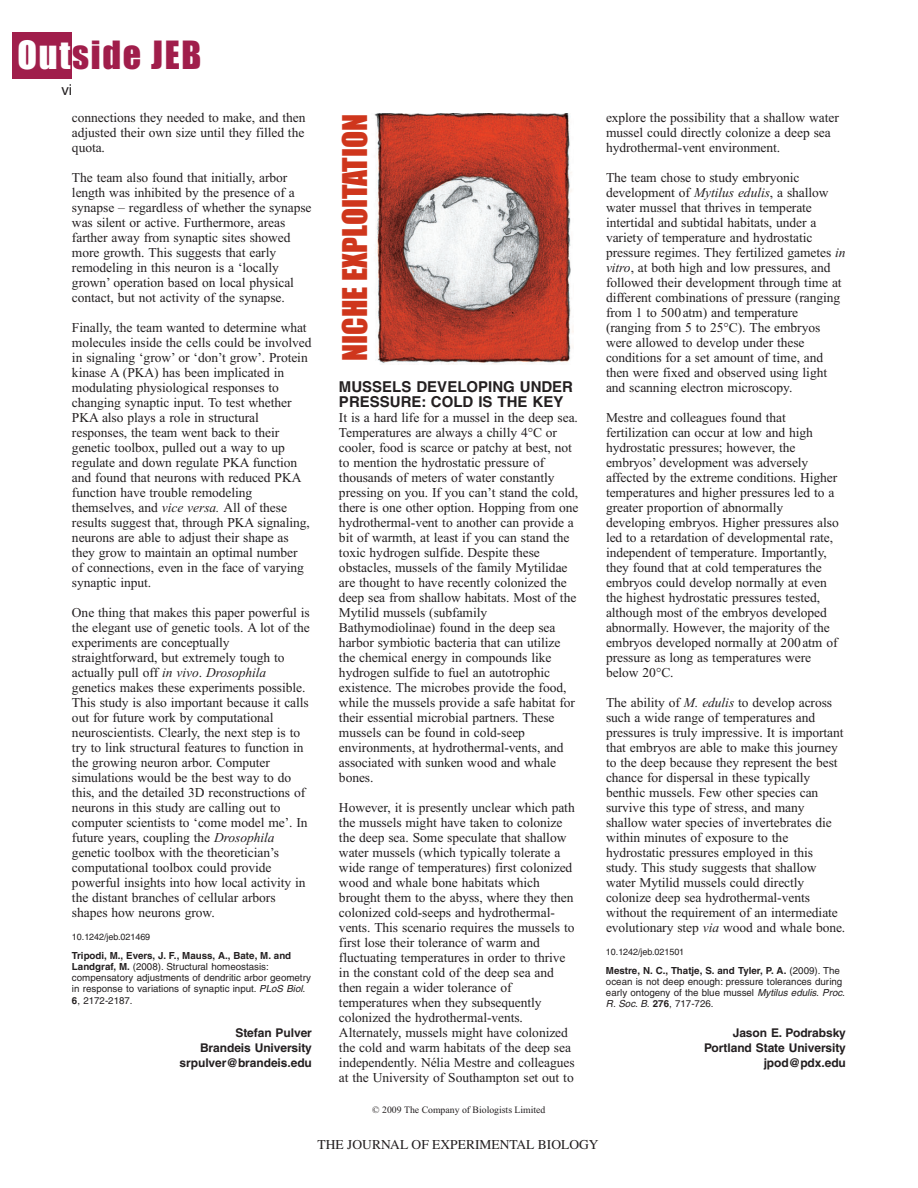
<style>
.page{position:relative;width:918px;height:1188px;background:#fff}
.page>*{position:absolute;margin:0;border:0;box-sizing:border-box;transform-origin:0 0}
.t1{font:36px "Impact";letter-spacing:.05em;color:#a01e4b}
.t2{font:31.5px "Impact";color:#cf361c}
.t3{font:700 15px/15px "Helvetica";color:#231f20}
.t4{font:15px "Helvetica";color:#231f20}
.t5{font:13.5px/15px "Times New Roman";letter-spacing:-.005em;color:#231f20}
.t6{font:13.5px "Times";color:#231f20}
.t7{font:700 12px/15px "Helvetica";letter-spacing:-.005em;color:#231f20;text-align:right}
.t8{font:9.75px/11.2px "Helvetica";color:#231f20}
.t9{font:9.75px "Times New Roman";color:#231f20}
.t10{font:9px "Helvetica";letter-spacing:-.005em;color:#231f20}
.s1{color:#fff}
.s2{font-style:italic}
.s3{font-weight:700}
</style>
<div class="page">
<div style="left:12px;top:32px;width:60px;height:46px;background:#a01e4b"></div>
<img style="left:374px;top:113px;width:200px;height:251px">
<h1 class="t1" style="left:17px;top:44px;width:185px"><span class="s1">Out</span>side JEB</h1>
<p class="t4" style="left:61px;top:84px;width:12px">vi</p>
<p class="t5" style="left:72px;top:112px;width:235px;text-align:justify">connections they needed to make, and then adjusted their own size until they filled the quota.</p>
<p class="t5" style="left:72px;top:172px;width:241px">The team also found that initially, arbor length was inhibited by the presence of a synapse – regardless of whether the synapse was silent or active. Furthermore, areas farther away from synaptic sites showed more growth. This suggests that early remodeling in this neuron is a ‘locally grown’ operation based on local physical contact, but not activity of the synapse.</p>
<p class="t5" style="left:72px;top:321px;width:241px">Finally, the team wanted to determine what molecules inside the cells could be involved in signaling ‘grow’ or ‘don’t grow’. Protein kinase A (PKA) has been implicated in modulating physiological responses to changing synaptic input. To test whether PKA also plays a role in structural responses, the team went back to their genetic toolbox, pulled out a way to up regulate and down regulate PKA function and found that neurons with reduced PKA function have trouble remodeling themselves, and <span class="s2">vice versa.</span> All of these results suggest that, through PKA signaling, neurons are able to adjust their shape as they grow to maintain an optimal number of connections, even in the face of varying synaptic input.</p>
<p class="t5" style="left:72px;top:606px;width:239px">One thing that makes this paper powerful is the elegant use of genetic tools. A lot of the experiments are conceptually straightforward, but extremely tough to actually pull off <span class="s2">in vivo</span>. <span class="s2">Drosophila </span>genetics makes these experiments possible.<br>This study is also important because it calls out for future work by computational neuroscientists. Clearly, the next step is to try to link structural features to function in the growing neuron arbor. Computer simulations would be the best way to do this, and the detailed 3D reconstructions of neurons in this study are calling out to computer scientists to ‘come model me’. In future years, coupling the <span class="s2">Drosophila </span>genetic toolbox with the theoretician’s computational toolbox could provide powerful insights into how local activity in the distant branches of cellular arbors shapes how neurons grow.</p>
<p class="t10" style="left:72px;top:933px;width:80px">10.1242/jeb.021469</p>
<p class="t8" style="left:72px;top:950px;width:241px"><span class="s3">Tripodi, M., Evers, J. F., Mauss, A., Bate, M. and Landgraf, M.</span> (2008). Structural homeostasis: compensatory adjustments of dendritic arbor geometry in response to variations of synaptic input. <span class="s2">PLoS Biol.<br></span><span class="s3">6</span>, 2172-2187.</p>
<p class="t7" style="left:180px;top:1027px;width:134px">Stefan Pulver<br>Brandeis University srpulver@brandeis.edu</p>
<h2 class="t2" style="left:345px;top:361px;width:249px;rotate:-90deg">NICHE EXPLOITATION</h2>
<p class="t3" style="left:339px;top:381px;width:236px">MUSSELS DEVELOPING UNDER<br>PRESSURE: COLD IS THE KEY</p>
<p class="t5" style="left:339px;top:412px;width:241px">It is a hard life for a mussel in the deep sea.<br>Temperatures are always a chilly 4°C or cooler, food is scarce or patchy at best, not to mention the hydrostatic pressure of thousands of meters of water constantly pressing on you. If you can’t stand the cold, there is one other option. Hopping from one hydrothermal-vent to another can provide a bit of warmth, at least if you can stand the toxic hydrogen sulfide. Despite these obstacles, mussels of the family Mytilidae are thought to have recently colonized the deep sea from shallow habitats. Most of the Mytilid mussels (subfamily Bathymodiolinae) found in the deep sea harbor symbiotic bacteria that can utilize the chemical energy in compounds like hydrogen sulfide to fuel an autotrophic existence. The microbes provide the food, while the mussels provide a safe habitat for their essential microbial partners. These mussels can be found in cold-seep environments, at hydrothermal-vents, and associated with sunken wood and whale bones.</p>
<p class="t5" style="left:339px;top:801px;width:237px">However, it is presently unclear which path the mussels might have taken to colonize the deep sea. Some speculate that shallow water mussels (which typically tolerate a wide range of temperatures) first colonized wood and whale bone habitats which brought them to the abyss, where they then colonized cold-seeps and hydrothermal&shy;vents. This scenario requires the mussels to first lose their tolerance of warm and fluctuating temperatures in order to thrive in the constant cold of the deep sea and then regain a wider tolerance of temperatures when they subsequently colonized the hydrothermal-vents.<br>Alternately, mussels might have colonized the cold and warm habitats of the deep sea independently. Nélia Mestre and colleagues at the University of Southampton set out to</p>
<p class="t5" style="left:606px;top:111px;width:234px">explore the possibility that a shallow water mussel could directly colonize a deep sea hydrothermal-vent environment.</p>
<p class="t5" style="left:606px;top:171px;width:241px">The team chose to study embryonic development of <span class="s2">Mytilus edulis</span>, a shallow water mussel that thrives in temperate intertidal and subtidal habitats, under a variety of temperature and hydrostatic pressure regimes. They fertilized gametes <span class="s2">in vitro</span>, at both high and low pressures, and followed their development through time at different combinations of pressure (ranging from 1 to 500atm) and temperature (ranging from 5 to 25°C). The embryos were allowed to develop under these conditions for a set amount of time, and then were fixed and observed using light and scanning electron microscopy.</p>
<p class="t5" style="left:606px;top:411px;width:234px">Mestre and colleagues found that fertilization can occur at low and high hydrostatic pressures; however, the embryos’ development was adversely affected by the extreme conditions. Higher temperatures and higher pressures led to a greater proportion of abnormally developing embryos. Higher pressures also led to a retardation of developmental rate, independent of temperature. Importantly, they found that at cold temperatures the embryos could develop normally at even the highest hydrostatic pressures tested, although most of the embryos developed abnormally. However, the majority of the embryos developed normally at 200atm of pressure as long as temperatures were below 20°C.</p>
<p class="t5" style="left:606px;top:696px;width:241px">The ability of <span class="s2">M. edulis</span> to develop across such a wide range of temperatures and pressures is truly impressive. It is important that embryos are able to make this journey to the deep because they represent the best chance for dispersal in these typically benthic mussels. Few other species can survive this type of stress, and many shallow water species of invertebrates die within minutes of exposure to the hydrostatic pressures employed in this study. This study suggests that shallow water Mytilid mussels could directly colonize deep sea hydrothermal-vents without the requirement of an intermediate evolutionary step <span class="s2">via</span> wood and whale bone.</p>
<p class="t10" style="left:606px;top:948px;width:80px">10.1242/jeb.021501</p>
<p class="t8" style="left:606px;top:965px;width:242px"><span class="s3">Mestre, N. C., Thatje, S. and Tyler, P. A.</span> (2009). The ocean is not deep enough: pressure tolerances during early ontogeny of the blue mussel <span class="s2">Mytilus edulis. Proc.<br>R. Soc. B.</span> <span class="s3">276</span>, 717-726.</p>
<p class="t7" style="left:704px;top:1027px;width:143px">Jason E. Podrabsky<br>Portland State University jpod@pdx.edu</p>
<p class="t9" style="left:372px;top:1106px;width:175px">© 2009 The Company of Biologists Limited</p>
<p class="t6" style="left:318px;top:1137px;width:282px">THE JOURNAL OF EXPERIMENTAL BIOLOGY</p>
</div>
